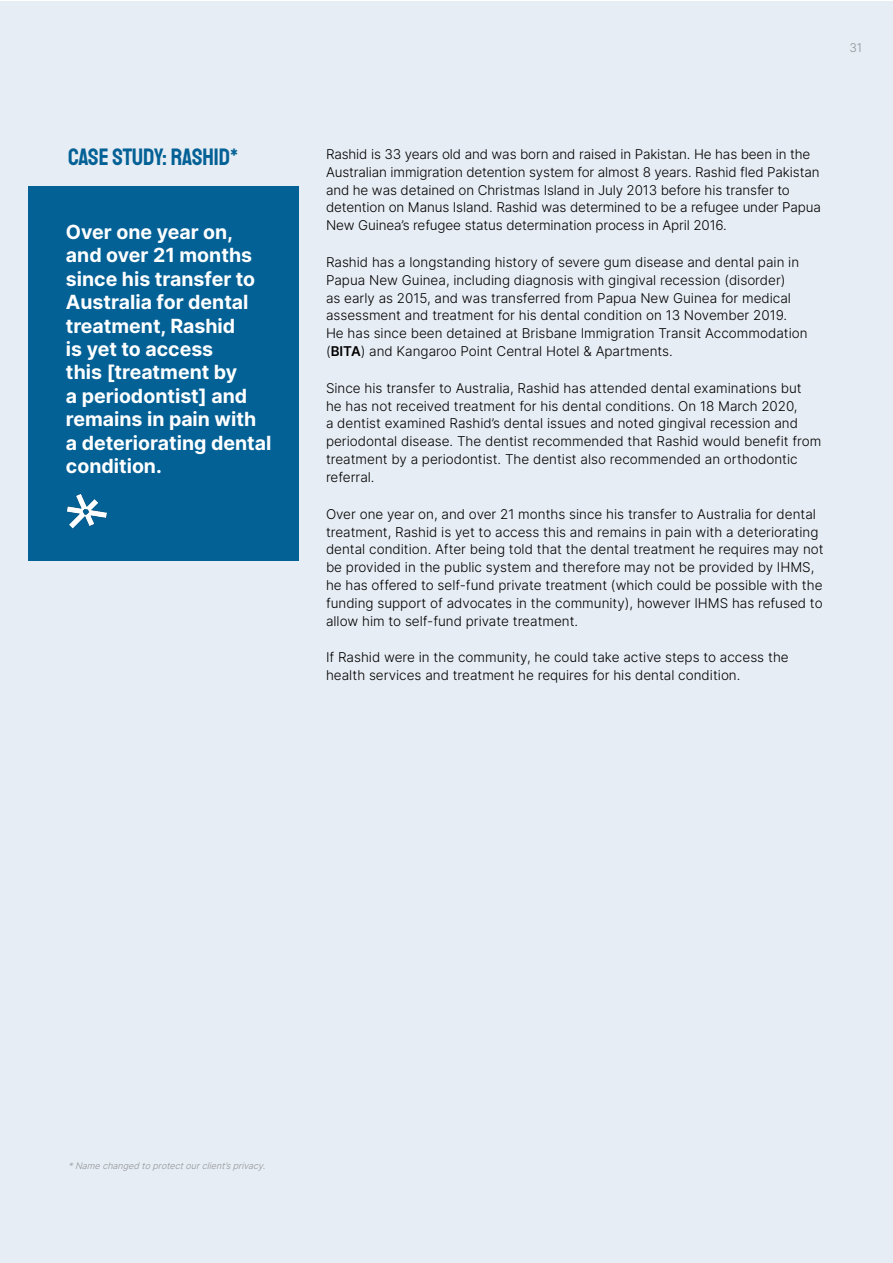
<style>
.page{position:relative;width:893px;height:1263px;background:#fff}
.page>*{position:absolute;margin:0;border:0;box-sizing:border-box;transform-origin:0 0}
.t1{font:24px "Staatliches";color:#036196}
.t2{font:700 19.5px/23.4px "Inter";color:#fff}
.t3{font:300 13.5px/18px "Inter";color:#000}
.t4{font:300 12px "Inter";color:#919498}
.t5{font:italic 300 9px "Inter";color:#919498}
.s1{font-weight:600}
</style>
<div class="page">
<div style="left:0;top:1px;width:893px;height:1262px;background:#e7edf4"></div>
<div style="left:28px;top:186px;width:271px;height:374px;background:#036196"></div>
<img style="left:67px;top:494px;width:40px;height:35px">
<p class="t4" style="left:849px;top:38px;width:14px">31</p>
<h1 class="t1" style="left:68px;top:141px;width:172px">CASE STUDY: RASHID*</h1>
<p class="t3" style="left:326px;top:144px;width:496px">Rashid is 33 years old and was born and raised in Pakistan. He has been in the Australian immigration detention system for almost 8 years. Rashid fled Pakistan and he was detained on Christmas Island in July 2013 before his transfer to detention on Manus Island. Rashid was determined to be a refugee under Papua New Guinea’s refugee status determination process in April 2016.</p>
<p class="t3" style="left:326px;top:252px;width:483px">Rashid has a longstanding history of severe gum disease and dental pain in Papua New Guinea, including diagnosis with gingival recession (disorder)<br>as early as 2015, and was transferred from Papua New Guinea for medical assessment and treatment for his dental condition on 13 November 2019.<br>He has since been detained at Brisbane Immigration Transit Accommodation (<span class="s1">BITA</span>) and Kangaroo Point Central Hotel &amp; Apartments.</p>
<p class="t3" style="left:326px;top:378px;width:497px">Since his transfer to Australia, Rashid has attended dental examinations but<br>he has not received treatment for his dental conditions. On 18 March 2020,<br>a dentist examined Rashid’s dental issues and noted gingival recession and periodontal disease. The dentist recommended that Rashid would benefit from treatment by a periodontist. The dentist also recommended an orthodontic referral.</p>
<p class="t3" style="left:326px;top:504px;width:499px">Over one year on, and over 21 months since his transfer to Australia for dental treatment, Rashid is yet to access this and remains in pain with a deteriorating dental condition. After being told that the dental treatment he requires may not be provided in the public system and therefore may not be provided by IHMS, he has offered to self-fund private treatment (which could be possible with the funding support of advocates in the community), however IHMS has refused to allow him to self-fund private treatment.</p>
<p class="t3" style="left:326px;top:648px;width:464px">If Rashid were in the community, he could take active steps to access the health services and treatment he requires for his dental condition.</p>
<h2 class="t2" style="left:66px;top:220px;width:207px">Over one year on, and over 21 months since his transfer to<br>Australia for dental treatment, Rashid<br>is yet to access<br>this [treatment by<br>a periodontist] and remains in pain with a deteriorating dental condition.</h2>
<p class="t5" style="left:68px;top:1159px;width:202px">*Namechangedtoprotectourclient’sprivacy.</p>
</div>
